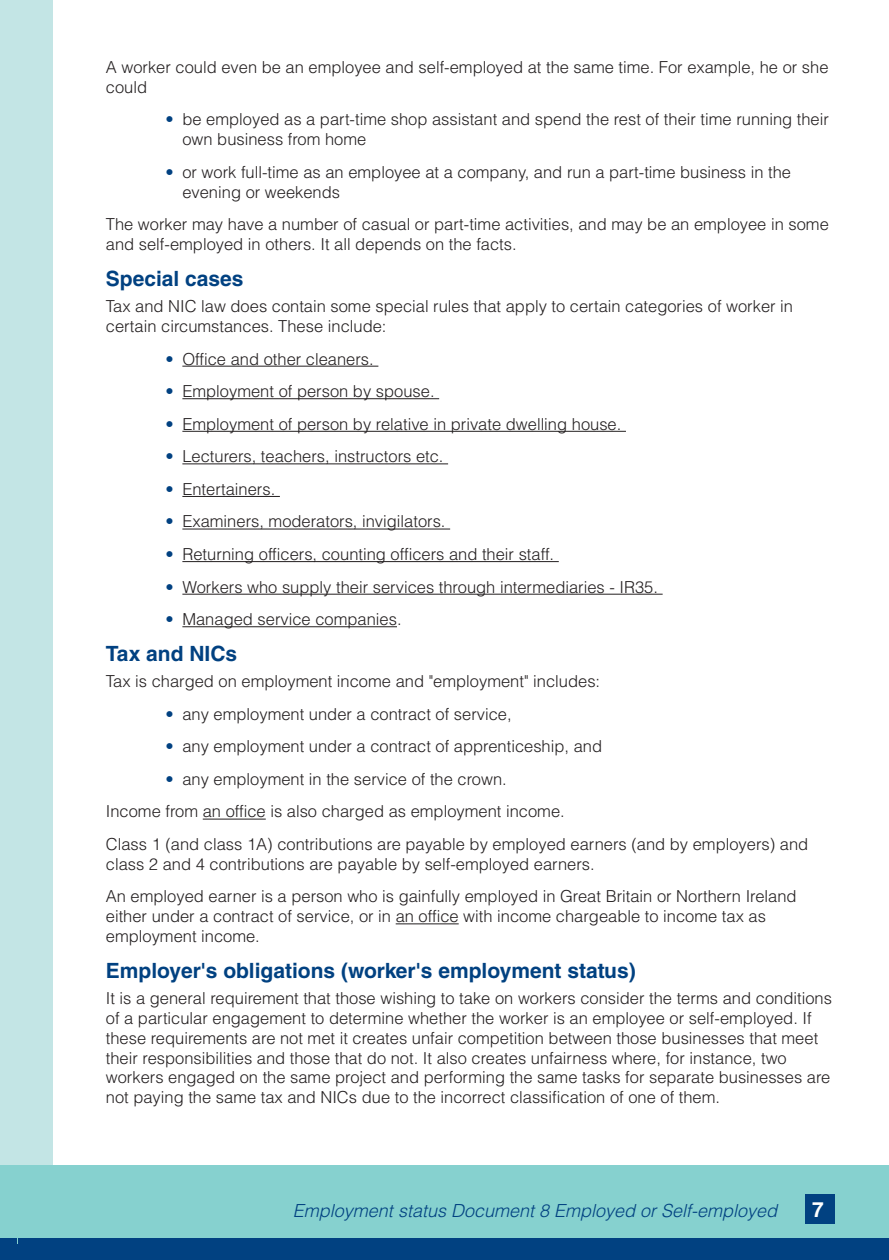
<style>
.page{position:relative;width:889px;height:1260px;background:#fff}
.page>*{position:absolute;margin:0;border:0;box-sizing:border-box;transform-origin:0 0}
.t1{font:700 21px "Helvetica LT Std";color:#014181}
.t2{font:700 21px "Helvetica LT Std";color:#fff}
.t3{font:italic 300 18px "Helvetica LT Std";color:#014181}
.t4{font:300 16.5px/19.8px "Helvetica LT Std";color:#231f20}
.s1{color:#014181}
</style>
<div class="page">
<div style="left:0;top:0;width:52px;height:1259px;background:#c3e5e5"></div>
<div style="left:0;top:1165px;width:889px;height:76px;background:#86d1cf"></div>
<div style="left:0;top:1238px;width:889px;height:21px;background:#014181"></div>
<div style="left:805px;top:1194px;width:30px;height:29px;background:#014181"></div>
<div style="left:0;top:1164px;width:17px;height:79px;background:#86d1cf"></div>
<div style="left:0;top:1237px;width:17px;height:22px;background:#014181"></div>
<hr style="left:182px;top:366px;width:196px;height:1px;background:#231f20">
<hr style="left:182px;top:398px;width:257px;height:1px;background:#231f20">
<hr style="left:182px;top:431px;width:444px;height:1px;background:#231f20">
<hr style="left:182px;top:463px;width:266px;height:1px;background:#231f20">
<hr style="left:182px;top:496px;width:98px;height:1px;background:#231f20">
<hr style="left:182px;top:528px;width:268px;height:1px;background:#231f20">
<hr style="left:182px;top:561px;width:377px;height:1px;background:#231f20">
<hr style="left:182px;top:593px;width:481px;height:1px;background:#231f20">
<hr style="left:182px;top:626px;width:215px;height:1px;background:#231f20">
<hr style="left:203px;top:818px;width:63px;height:1px;background:#231f20">
<hr style="left:396px;top:923px;width:63px;height:1px;background:#231f20">
<p class="t4" style="left:106px;top:59px;width:724px">A worker could even be an employee and self-employed at the same time. For example, he or she could</p>
<p class="t4" style="left:182px;top:111px;width:648px;text-indent:-17px"><span class="s1">•</span> be employed as a part-time shop assistant and spend the rest of their time running their own business from home</p>
<p class="t4" style="left:182px;top:164px;width:610px;text-indent:-17px"><span class="s1">•</span> or work full-time as an employee at a company, and run a part-time business in the evening or weekends</p>
<p class="t4" style="left:106px;top:216px;width:724px">The worker may have a number of casual or part-time activities, and may be an employee in some and self-employed in others. It all depends on the facts.</p>
<p class="t1" style="left:106px;top:271px;width:139px">Special cases</p>
<p class="t4" style="left:106px;top:298px;width:689px">Tax and NIC law does contain some special rules that apply to certain categories of worker in certain circumstances. These include:</p>
<p class="t4" style="left:165px;top:350px;width:210px"><span class="s1">•</span> Office and other cleaners.</p>
<p class="t4" style="left:165px;top:383px;width:271px"><span class="s1">•</span> Employment of person by spouse.</p>
<p class="t4" style="left:165px;top:415px;width:457px"><span class="s1">•</span> Employment of person by relative in private dwelling house.</p>
<p class="t4" style="left:165px;top:448px;width:280px"><span class="s1">•</span> Lecturers, teachers, instructors etc.</p>
<p class="t4" style="left:165px;top:480px;width:111px"><span class="s1">•</span> Entertainers.</p>
<p class="t4" style="left:165px;top:513px;width:282px"><span class="s1">•</span> Examiners, moderators, invigilators.</p>
<p class="t4" style="left:165px;top:546px;width:390px"><span class="s1">•</span> Returning officers, counting officers and their staff.</p>
<p class="t4" style="left:165px;top:578px;width:494px"><span class="s1">•</span> Workers who supply their services through intermediaries - IR35.</p>
<p class="t4" style="left:165px;top:611px;width:238px"><span class="s1">•</span> Managed service companies.</p>
<p class="t1" style="left:106px;top:645px;width:133px">Tax and NICs</p>
<p class="t4" style="left:106px;top:673px;width:496px">Tax is charged on employment income and "employment" includes:</p>
<p class="t4" style="left:165px;top:705px;width:348px"><span class="s1">•</span> any employment under a contract of service,</p>
<p class="t4" style="left:165px;top:738px;width:438px"><span class="s1">•</span> any employment under a contract of apprenticeship, and</p>
<p class="t4" style="left:106px;top:764px;width:704px;line-height:32.5px;text-indent:60px"><span class="s1">•</span> any employment in the service of the crown.<br>Income from an office is also charged as employment income.<br>Class 1 (and class 1A) contributions are payable by employed earners (and by employers) and</p>
<p class="t4" style="left:106px;top:849px;width:692px;line-height:32.5px">class 2 and 4 contributions are payable by self-employed earners.<br>An employed earner is a person who is gainfully employed in Great Britain or Northern Ireland</p>
<p class="t4" style="left:106px;top:908px;width:662px">either under a contract of service, or in an office with income chargeable to income tax as employment income.</p>
<p class="t1" style="left:106px;top:962px;width:531px">Employer's obligations (worker's employment status)</p>
<p class="t4" style="left:106px;top:989px;width:727px">It is a general requirement that those wishing to take on workers consider the terms and conditions of a particular engagement to determine whether the worker is an employee or self-employed. If these requirements are not met it creates unfair competition between those businesses that meet their responsibilities and those that do not. It also creates unfairness where, for instance, two workers engaged on the same project and performing the same tasks for separate businesses are not paying the same tax and NICs due to the incorrect classification of one of them.</p>
<p class="t3" style="left:293px;top:1199px;width:486px">Employment status Document 8 Employed or Self-employed</p>
<p class="t2" style="left:812px;top:1201px;width:13px">7</p>
</div>
